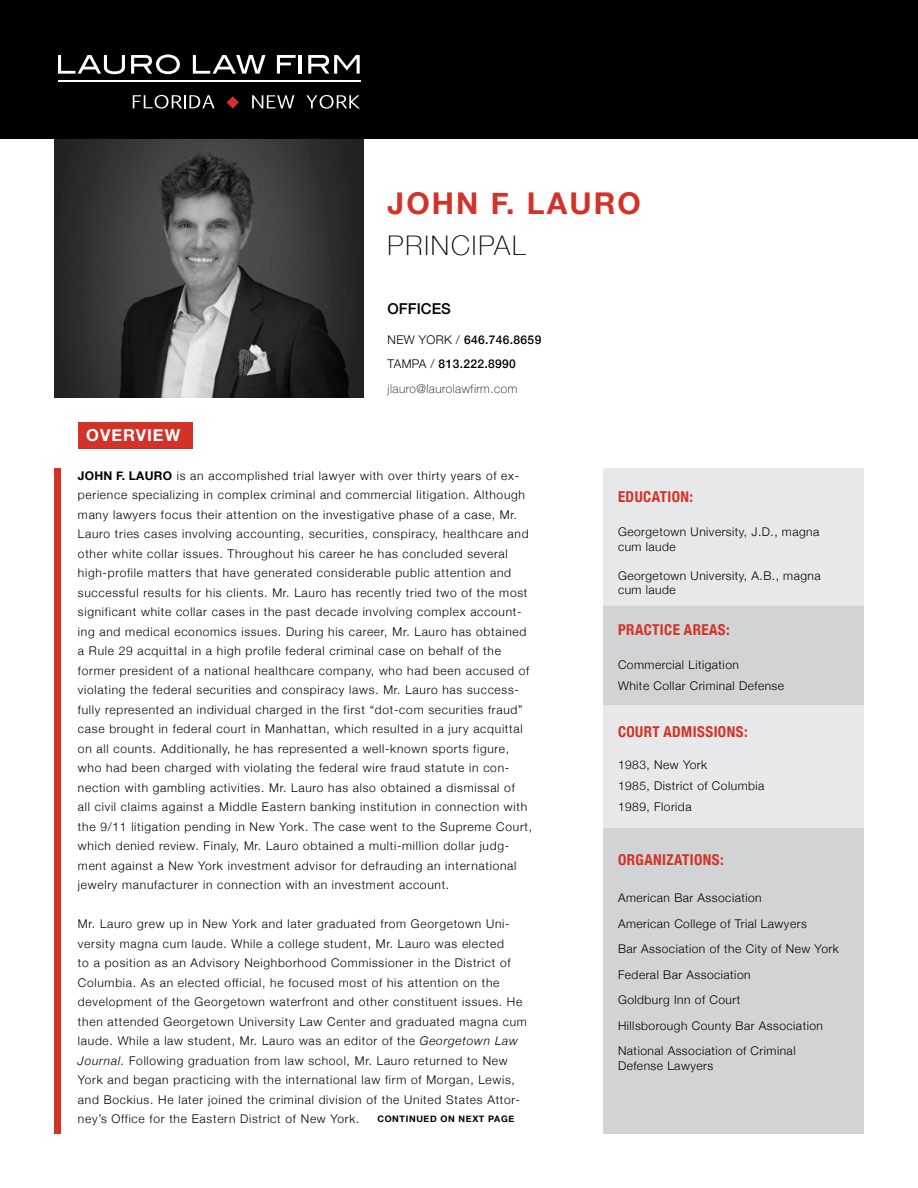
<style>
.page{position:relative;width:918px;height:1188px;background:#fff}
.page>*{position:absolute;margin:0;border:0;box-sizing:border-box;transform-origin:0 0}
.t1{font:700 30px "Helvetica Neue";letter-spacing:.07em;color:#d23227}
.t2{font:100 27px "Helvetica Neue";letter-spacing:.07em;color:#000}
.t3{font:700 16.5px "Helvetica Neue";letter-spacing:.06em;color:#fff}
.t4{font:700 condensed 15px "Helvetica Neue";letter-spacing:.03em;color:#d23227}
.t5{font:500 15px "Helvetica Neue";color:#000}
.t6{font:300 12px/19.5px "Helvetica Neue";letter-spacing:.06em;color:#000}
.t7{font:300 12px/25.5px "Helvetica Neue";letter-spacing:.04em;color:#000}
.t8{font:500 12px/24px "Helvetica Neue";letter-spacing:.03em;color:#000}
.t9{font:100 12px "Helvetica Neue";letter-spacing:.04em;color:#000}
.t10{font:700 9px "Helvetica Neue";letter-spacing:.07em;color:#000}
.s1{font-weight:300}
.s2{font-weight:700}
.s3{font-style:italic}
</style>
<div class="page">
<img style="left:54px;top:139px;width:310px;height:259px">
<div style="left:0;top:0;width:918px;height:139px;background:#000"></div>
<svg style="left:58px;top:55px;width:67px;height:19px"></svg>
<svg style="left:131px;top:54px;width:49px;height:20px"></svg>
<svg style="left:193px;top:55px;width:73px;height:19px"></svg>
<svg style="left:277px;top:55px;width:19px;height:19px"></svg>
<hr style="left:299px;top:55px;width:3px;height:19px;background:#fff">
<svg style="left:308px;top:55px;width:52px;height:19px"></svg>
<svg style="left:252px;top:95px;width:42px;height:13px"></svg>
<svg style="left:306px;top:95px;width:54px;height:14px"></svg>
<svg style="left:133px;top:95px;width:82px;height:14px"></svg>
<svg style="left:227px;top:96px;width:12px;height:13px"></svg>
<hr style="left:58px;top:80px;width:302px;height:1px;background:#fff">
<div style="left:54px;top:469px;width:6px;height:665px;background:#d23227"></div>
<div style="left:603px;top:469px;width:261px;height:359px;background:#e7e8e9"></div>
<div style="left:603px;top:828px;width:261px;height:306px;background:#d1d3d4"></div>
<div style="left:603px;top:606px;width:261px;height:99px;background:#d1d3d4"></div>
<div style="left:78px;top:422px;width:114px;height:26px;background:#d23227"></div>
<h1 class="t1" style="left:388px;top:180px;width:255px">JOHN F. LAURO</h1>
<h2 class="t2" style="left:388px;top:225px;width:140px">PRINCIPAL</h2>
<h3 class="t3" style="left:86px;top:422px;width:96px">OVERVIEW</h3>
<p class="t5" style="left:388px;top:296px;width:65px">OFFICES</p>
<p class="t8" style="left:388px;top:326px;width:155px"><span class="s1">NEW YORK /</span> 646.746.8659<br><span class="s1">TAMPA /</span> 813.222.8990</p>
<p class="t9" style="left:388px;top:380px;width:131px">jlauro@laurolawfirm.com</p>
<p class="t6" style="left:78px;top:465px;width:456px"><span class="s2">JOHN F. LAURO</span> is an accomplished trial lawyer with over thirty years of ex&shy;perience specializing in complex criminal and commercial litigation. Although many lawyers focus their attention on the investigative phase of a case, Mr.<br>Lauro tries cases involving accounting, securities, conspiracy, healthcare and other white collar issues. Throughout his career he has concluded several high-profile matters that have generated considerable public attention and successful results for his clients. Mr. Lauro has recently tried two of the most significant white collar cases in the past decade involving complex account&shy;ing and medical economics issues. During his career, Mr. Lauro has obtained a Rule 29 acquittal in a high profile federal criminal case on behalf of the former president of a national healthcare company, who had been accused of violating the federal securities and conspiracy laws. Mr. Lauro has success&shy;fully represented an individual charged in the first “dot-com securities fraud” case brought in federal court in Manhattan, which resulted in a jury acquittal on all counts. Additionally, he has represented a well-known sports figure, who had been charged with violating the federal wire fraud statute in con&shy;nection with gambling activities. Mr. Lauro has also obtained a dismissal of<br>all civil claims against a Middle Eastern banking institution in connection with the 9/11 litigation pending in New York. The case went to the Supreme Court, which denied review. Finaly, Mr. Lauro obtained a multi-million dollar judg&shy;ment against a New York investment advisor for defrauding an international jewelry manufacturer in connection with an investment account.</p>
<p class="t6" style="left:78px;top:913px;width:450px">Mr. Lauro grew up in New York and later graduated from Georgetown Uni&shy;versity magna cum laude. While a college student, Mr. Lauro was elected<br>to a position as an Advisory Neighborhood Commissioner in the District of Columbia. As an elected official, he focused most of his attention on the development of the Georgetown waterfront and other constituent issues. He then attended Georgetown University Law Center and graduated magna cum laude. While a law student, Mr. Lauro was an editor of the <span class="s3">Georgetown Law Journal.</span> Following graduation from law school, Mr. Lauro returned to New York and began practicing with the international law firm of Morgan, Lewis, and Bockius. He later joined the criminal division of the United States Attor&shy;ney’s Office for the Eastern District of New York.</p>
<p class="t10" style="left:377px;top:1112px;width:138px">CONTINUED ON NEXT PAGE</p>
<p class="t4" style="left:618px;top:484px;width:77px">EDUCATION:</p>
<p class="t7" style="left:618px;top:524px;width:203px;line-height:14.4px">Georgetown University, J.D., magna cum laude</p>
<p class="t7" style="left:618px;top:567px;width:204px;line-height:14.4px">Georgetown University, A.B., magna cum laude</p>
<p class="t4" style="left:618px;top:618px;width:113px">PRACTICE AREAS:</p>
<p class="t7" style="left:618px;top:653px;width:168px;line-height:21px">Commercial Litigation<br>White Collar Criminal Defense</p>
<p class="t4" style="left:618px;top:719px;width:131px">COURT ADMISSIONS:</p>
<p class="t7" style="left:618px;top:753px;width:148px;line-height:21px">1983, New York<br>1985, District of Columbia<br>1989, Florida</p>
<p class="t4" style="left:618px;top:847px;width:107px">ORGANIZATIONS:</p>
<p class="t7" style="left:618px;top:885px;width:222px">American Bar Association<br>American College of Trial Lawyers<br>Bar Association of the City of New York<br>Federal Bar Association<br>Goldburg Inn of Court<br>Hillsborough County Bar Association<br>National Association of Criminal</p>
<p class="t7" style="left:618px;top:1053px;width:97px">Defense Lawyers</p>
</div>
